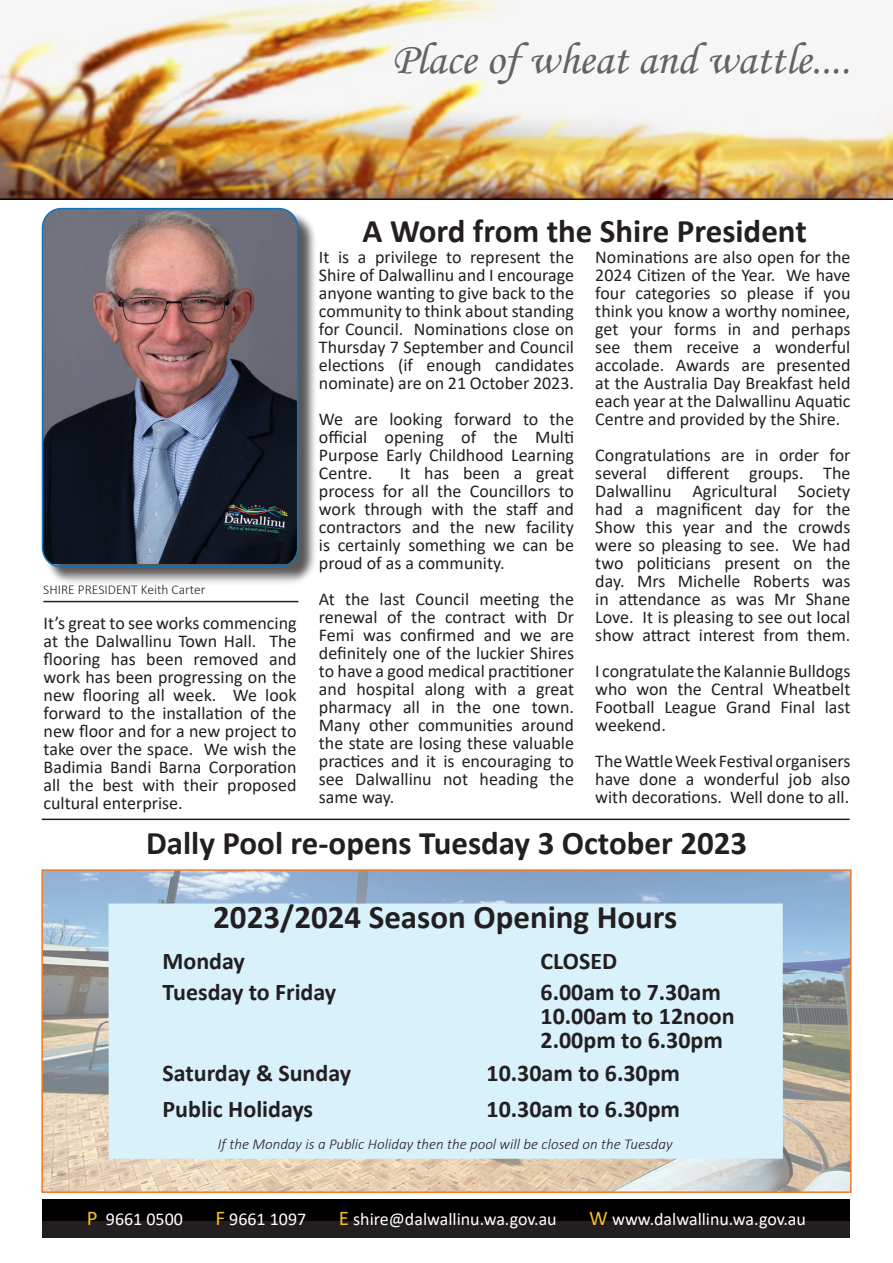
<style>
.page{position:relative;width:893px;height:1263px;background:#fff}
.page>*{position:absolute;margin:0;border:0;box-sizing:border-box;transform-origin:0 0}
.t1{font:45px "Monotype Corsiva";color:#636366}
.t2{font:700 33px "Calibri";color:#231f20}
.t3{font:700 24px "Calibri";color:#231f20}
.t4{font:18px/18px "Calibri";color:#231f20;text-align:justify}
.t5{font:18px "Calibri";color:#fff}
.t6{font:italic 300 15px "Calibri";color:#231f20}
.t7{font:300 13.5px "Calibri";color:#231f20}
.s1{font-size:21px;color:#f5bf23}
</style>
<div class="page">
<div style="left:43px;top:1200px;width:807px;height:38px;background:#231f20"></div>
<div style="left:43px;top:1200px;width:807px;height:21px;background:#000"></div>
<img style="left:0;top:0;width:893px;height:200px">
<img style="left:44px;top:872px;width:805px;height:318px">
<div style="left:41px;top:869px;width:811px;height:324px;border:2px solid #f47925"></div>
<hr style="left:43px;top:601px;width:255px;height:1px;background:#231f20">
<div style="left:44px;top:210px;width:273px;height:376px;background:#231f20;opacity:.75"></div>
<img style="left:42px;top:209px;width:256px;height:355px">
<div style="left:42px;top:208px;width:256px;height:360px;border:2px solid #1074bc;border-radius:19px"></div>
<hr style="left:42px;top:818px;width:808px;height:2px;background:#231f20">
<div style="left:109px;top:903px;width:674px;height:256px;background:#d9f1fb"></div>
<h1 class="t1" style="left:392px;top:32px;width:461px">Place of wheat and wattle....</h1>
<p class="t7" style="left:43px;top:581px;width:164px">SHIRE PRESIDENT Keith Carter</p>
<p class="t4" style="left:44px;top:614px;width:254px">It’s great to see works commencing at the Dalwallinu Town Hall. The flooring has been removed and work has been progressing on the new flooring all week. We look forward to the installation of the new floor and for a new project to take over the space. We wish the Badimia Bandi Barna Corporation all the best with their proposed cultural enterprise.</p>
<p class="t2" style="left:363px;top:207px;width:446px">A Word from the Shire President</p>
<p class="t4" style="left:319px;top:248px;width:257px">It is a privilege to represent the Shire of Dalwallinu and I encourage anyone wanting to give back to the community to think about standing for Council. Nominations close on Thursday 7 September and Council elections (if enough candidates nominate) are on 21 October 2023.</p>
<p class="t4" style="left:319px;top:410px;width:257px">We are looking forward to the official opening of the Multi Purpose Early Childhood Learning Centre.</p>
<p class="t4" style="left:319px;top:464px;width:257px;text-indent:81px">It has been a great process for all the Councillors to work through with the staff and contractors and the new facility is certainly something we can be proud of as a community.</p>
<p class="t4" style="left:319px;top:590px;width:257px">At the last Council meeting the renewal of the contract with Dr Femi was confirmed and we are definitely one of the luckier Shires to have a good medical practitioner and hospital along with a great pharmacy all in the one town.<br>Many other communities around the state are losing these valuable practices and it is encouraging to see Dalwallinu not heading the same way.</p>
<p class="t4" style="left:595px;top:248px;width:257px">Nominations are also open for the 2024 Citizen of the Year. We have four categories so please if you think you know a worthy nominee, get your forms in and perhaps see them receive a wonderful accolade. Awards are presented at the Australia Day Breakfast held each year at the Dalwallinu Aquatic Centre and provided by the Shire.</p>
<p class="t4" style="left:595px;top:446px;width:257px">Congratulations are in order for several different groups. The Dalwallinu Agricultural Society had a magnificent day for the Show this year and the crowds were so pleasing to see. We had two politicians present on the day. Mrs Michelle Roberts was in attendance as was Mr Shane Love. It is pleasing to see out local show attract interest from them.</p>
<p class="t4" style="left:595px;top:662px;width:257px">I congratulate the Kalannie Bulldogs who won the Central Wheatbelt Football League Grand Final last weekend.</p>
<p class="t4" style="left:595px;top:752px;width:257px">The Wattle Week Festival organisers have done a wonderful job also with decorations. Well done to all.</p>
<p class="t2" style="left:146px;top:819px;width:603px">Dally Pool re-opens Tuesday 3 October 2023</p>
<p class="t2" style="left:213px;top:894px;width:466px">2023/2024 Season Opening Hours</p>
<p class="t3" style="left:163px;top:944px;width:84px">Monday</p>
<p class="t3" style="left:541px;top:944px;width:78px">CLOSED</p>
<p class="t3" style="left:163px;top:975px;width:175px">Tuesday to Friday</p>
<p class="t3" style="left:541px;top:975px;width:182px">6.00am to 7.30am</p>
<p class="t3" style="left:541px;top:999px;width:196px">10.00am to 12noon</p>
<p class="t3" style="left:541px;top:1023px;width:184px">2.00pm to 6.30pm</p>
<p class="t3" style="left:163px;top:1056px;width:190px">Saturday &amp; Sunday</p>
<p class="t3" style="left:487px;top:1056px;width:195px">10.30am to 6.30pm</p>
<p class="t3" style="left:163px;top:1092px;width:152px">Public Holidays</p>
<p class="t3" style="left:487px;top:1092px;width:195px">10.30am to 6.30pm</p>
<p class="t6" style="left:218px;top:1134px;width:456px">If the Monday is a Public Holiday then the pool will be closed on the Tuesday</p>
<p class="t5" style="left:87px;top:1206px;width:98px"><span class="s1">P</span> 9661 0500</p>
<p class="t5" style="left:216px;top:1206px;width:92px"><span class="s1">F</span> 9661 1097</p>
<p class="t5" style="left:339px;top:1206px;width:219px"><span class="s1">E</span> shire@dalwallinu.wa.gov.au</p>
<p class="t5" style="left:589px;top:1206px;width:218px"><span class="s1">W</span> www.dalwallinu.wa.gov.au</p>
</div>
